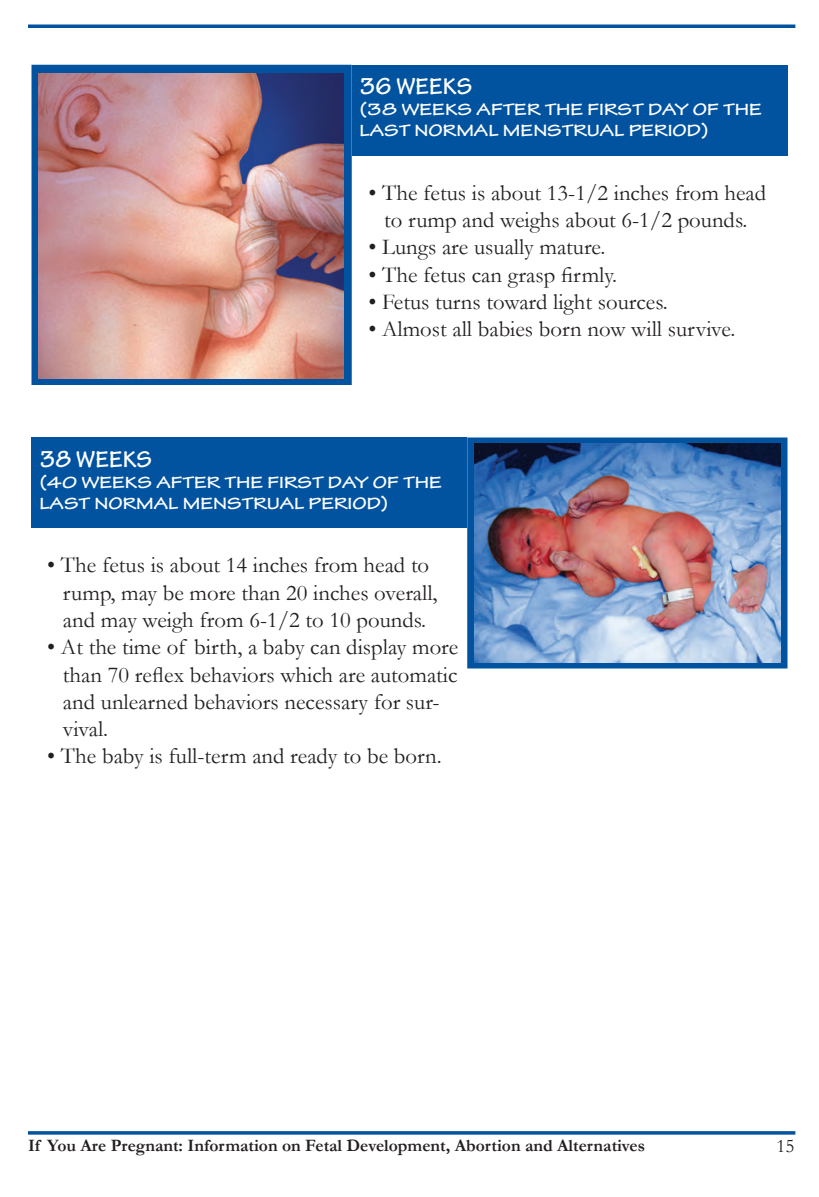
<style>
.page{position:relative;width:819px;height:1197px;background:#fff}
.page>*{position:absolute;margin:0;border:0;box-sizing:border-box;transform-origin:0 0}
.t1{font:700 24.5px "Tekton Pro";color:#fff}
.t2{font:22.75px/27.3px "Garamond";color:#231f20}
.t3{font:19.25px "Garamond";color:#231f20}
.t4{font:700 expanded 17.5px/21px "Tekton Pro";color:#fff}
.t5{font:700 17.5px "Garamond";color:#231f20}
</style>
<div class="page">
<svg style="left:28px;top:1131px;width:767px;height:4px;background:#2068ab"></svg>
<svg style="left:28px;top:24px;width:767px;height:4px;background:#2068ab"></svg>
<div style="left:32px;top:65px;width:320px;height:320px;background:#0153a0"></div>
<div style="left:352px;top:65px;width:436px;height:91px;background:#0153a0"></div>
<img style="left:38px;top:73px;width:305px;height:305px">
<svg style="left:467px;top:438px;width:321px;height:230px;background:#145da3"></svg>
<div style="left:32px;top:438px;width:435px;height:90px;background:#0153a0"></div>
<img style="left:475px;top:444px;width:305px;height:218px">
<p class="t1" style="left:359px;top:72px;width:114px">36 WEEKS</p>
<p class="t4" style="left:359px;top:99px;width:404px">(38 WEEKS AFTER THE FIRST DAY OF THE<br>LAST NORMAL MENSTRUAL PERIOD)</p>
<p class="t2" style="left:368px;top:178px;width:399px;text-align:center">• The fetus is about 13-1/2 inches from head to rump and weighs about 6-1/2 pounds.</p>
<p class="t2" style="left:368px;top:233px;width:239px">• Lungs are usually mature.</p>
<p class="t2" style="left:368px;top:260px;width:250px">• The fetus can grasp firmly.</p>
<p class="t2" style="left:368px;top:287px;width:301px">• Fetus turns toward light sources.</p>
<p class="t2" style="left:368px;top:315px;width:369px">• Almost all babies born now will survive.</p>
<p class="t1" style="left:39px;top:445px;width:114px">38 WEEKS</p>
<p class="t4" style="left:39px;top:472px;width:404px">(40 WEEKS AFTER THE FIRST DAY OF THE<br>LAST NORMAL MENSTRUAL PERIOD)</p>
<p class="t2" style="left:63px;top:551px;width:376px;text-indent:-16px">• The fetus is about 14 inches from head to rump, may be more than 20 inches overall, and may weigh from 6-1/2 to 10 pounds.</p>
<p class="t2" style="left:63px;top:633px;width:397px;text-indent:-16px">• At the time of birth, a baby can display more than 70 reflex behaviors which are automatic and unlearned behaviors necessary for sur&shy;vival.</p>
<p class="t2" style="left:47px;top:742px;width:396px">• The baby is full-term and ready to be born.</p>
<p class="t5" style="left:28px;top:1133px;width:618px">If You Are Pregnant: Information on Fetal Development, Abortion and Alternatives</p>
<p class="t3" style="left:776px;top:1133px;width:20px">15</p>
</div>
